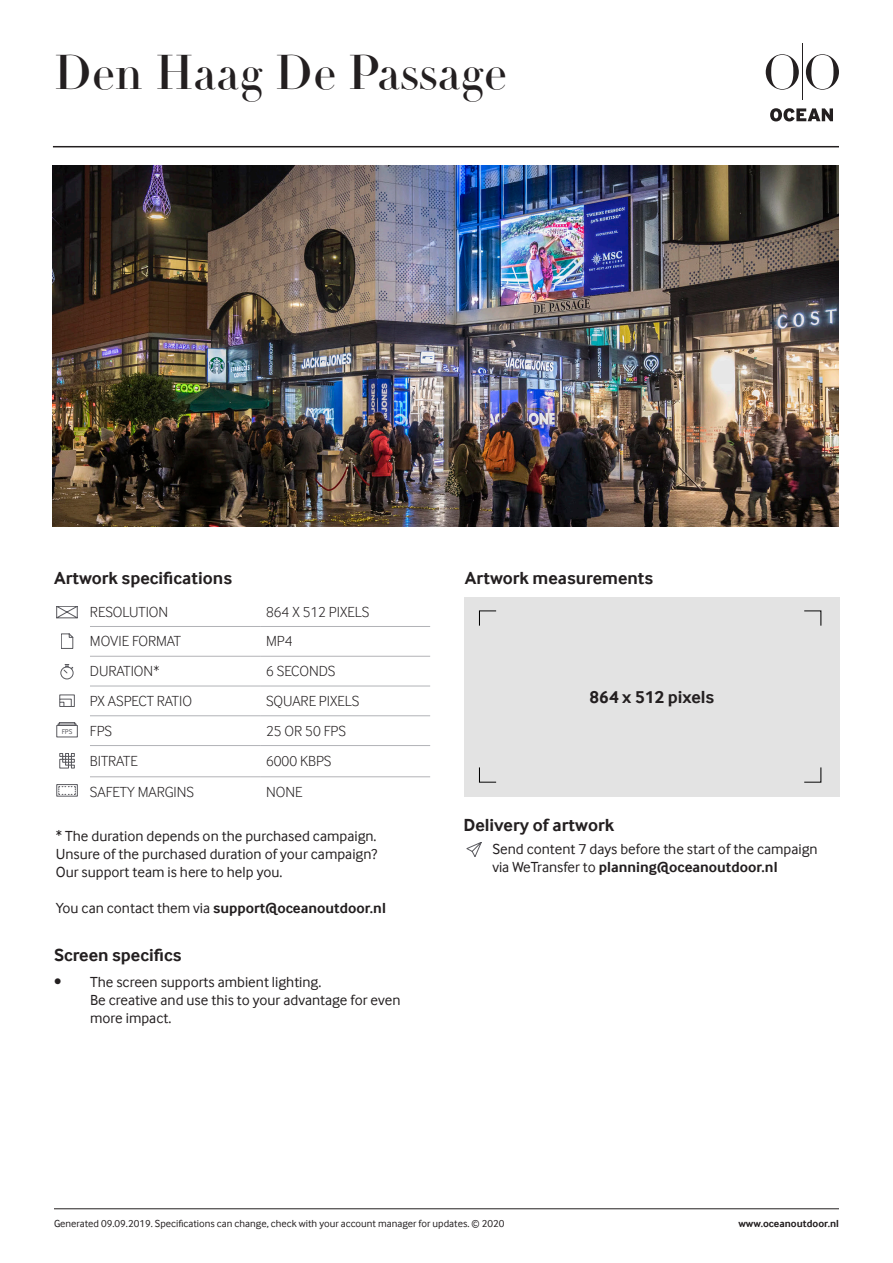
<style>
.page{position:relative;width:893px;height:1263px;background:#fff}
.page>*{position:absolute;margin:0;border:0;box-sizing:border-box;transform-origin:0 0}
.t1{font:48px "Didot LT Pro Headline";color:#231f20}
.t2{font:700 18px "Inter Face";color:#231f20}
.t3{font:15px/18px "Inter Face";color:#231f20}
.t4{font:300 15px "Inter Face";color:#231f20}
.t5{font:700 15px "Inter Face";color:#231f20}
.t6{font:10.5px "Inter Face";color:#231f20}
.t7{font:700 10.5px "Inter Face";color:#231f20}
.t8{font:7.05px "Inter Face";color:#5a5a5f}
.s1{font-weight:400}
</style>
<div class="page">
<img style="left:53px;top:166px;width:786px;height:360px">
<div style="left:465px;top:597px;width:375px;height:199px;background:#e3e3e3"></div>
<hr style="left:90px;top:626px;width:170px;height:1px;background:#b2b3b7">
<hr style="left:260px;top:626px;width:170px;height:1px;background:#b2b3b7">
<hr style="left:90px;top:656px;width:170px;height:1px;background:#b2b3b7">
<hr style="left:260px;top:656px;width:170px;height:1px;background:#b2b3b7">
<hr style="left:90px;top:686px;width:170px;height:1px;background:#b2b3b7">
<hr style="left:260px;top:686px;width:170px;height:1px;background:#b2b3b7">
<hr style="left:90px;top:715px;width:170px;height:1px;background:#b2b3b7">
<hr style="left:260px;top:715px;width:170px;height:1px;background:#b2b3b7">
<hr style="left:90px;top:745px;width:170px;height:1px;background:#b2b3b7">
<hr style="left:260px;top:745px;width:170px;height:1px;background:#b2b3b7">
<hr style="left:90px;top:776px;width:170px;height:1px;background:#b2b3b7">
<hr style="left:260px;top:776px;width:170px;height:1px;background:#b2b3b7">
<svg style="left:467px;top:842px;width:14px;height:15px"></svg>
<svg style="left:56px;top:606px;width:21px;height:12px"></svg>
<svg style="left:61px;top:634px;width:12px;height:15px"></svg>
<svg style="left:61px;top:664px;width:12px;height:15px"></svg>
<svg style="left:59px;top:695px;width:16px;height:12px"></svg>
<svg style="left:57px;top:722px;width:21px;height:15px"></svg>
<svg style="left:60px;top:753px;width:15px;height:15px"></svg>
<svg style="left:57px;top:784px;width:21px;height:12px"></svg>
<svg style="left:770px;top:108px;width:63px;height:13px"></svg>
<svg style="left:766px;top:54px;width:33px;height:36px"></svg>
<svg style="left:806px;top:54px;width:33px;height:36px"></svg>
<hr style="left:802px;top:43px;width:1px;height:56px;background:#231f20">
<hr style="left:54px;top:1208px;width:785px;height:1px;background:#231f20">
<hr style="left:53px;top:146px;width:786px;height:1px;background:#231f20">
<p class="t1" style="left:54px;top:42px;width:454px">Den Haag De Passage</p>
<p class="t2" style="left:54px;top:567px;width:180px">Artwork specifications</p>
<p class="t4" style="left:90px;top:603px;width:80px">RESOLUTION</p>
<p class="t4" style="left:266px;top:603px;width:105px">864 X 512 PIXELS</p>
<p class="t4" style="left:90px;top:633px;width:93px">MOVIE FORMAT</p>
<p class="t4" style="left:266px;top:633px;width:28px">MP4</p>
<p class="t4" style="left:90px;top:662px;width:71px">DURATION*</p>
<p class="t4" style="left:266px;top:662px;width:71px">6 SECONDS</p>
<p class="t4" style="left:90px;top:692px;width:104px">PX ASPECT RATIO</p>
<p class="t4" style="left:266px;top:692px;width:95px">SQUARE PIXELS</p>
<p class="t4" style="left:90px;top:722px;width:24px">FPS</p>
<p class="t4" style="left:266px;top:722px;width:81px">25 OR 50 FPS</p>
<p class="t4" style="left:90px;top:752px;width:49px">BITRATE</p>
<p class="t4" style="left:266px;top:752px;width:67px">6000 KBPS</p>
<p class="t4" style="left:90px;top:783px;width:106px">SAFETY MARGINS</p>
<p class="t4" style="left:266px;top:783px;width:38px">NONE</p>
<p class="t8" style="left:62px;top:727px;width:12px">FPS</p>
<p class="t3" style="left:56px;top:829px;width:322px">* The duration depends on the purchased campaign.</p>
<p class="t3" style="left:56px;top:847px;width:323px">Unsure of the purchased duration of your campaign?</p>
<p class="t3" style="left:56px;top:865px;width:228px">Our support team is here to help you.</p>
<p class="t5" style="left:56px;top:900px;width:332px"><span class="s1">You can contact them via</span> support@oceanoutdoor.nl</p>
<p class="t2" style="left:54px;top:945px;width:129px">Screen specifics</p>
<p class="t3" style="left:90px;top:974px;width:312px;text-indent:-36px">• The screen supports ambient lighting.<br>Be creative and use this to your advantage for even more impact.</p>
<p class="t2" style="left:465px;top:567px;width:190px">Artwork measurements</p>
<p class="t2" style="left:590px;top:686px;width:126px">864 x 512 pixels</p>
<p class="t2" style="left:463px;top:815px;width:152px">Delivery of artwork</p>
<p class="t3" style="left:492px;top:841px;width:327px">Send content 7 days before the start of the campaign</p>
<p class="t5" style="left:492px;top:858px;width:287px"><span class="s1">via WeTransfer to</span> planning@oceanoutdoor.nl</p>
<p class="t6" style="left:54px;top:1218px;width:452px">Generated 09.09.2019. Specifications can change, check with your account manager for updates. © 2020</p>
<p class="t7" style="left:738px;top:1218px;width:102px">www.oceanoutdoor.nl</p>
</div>
